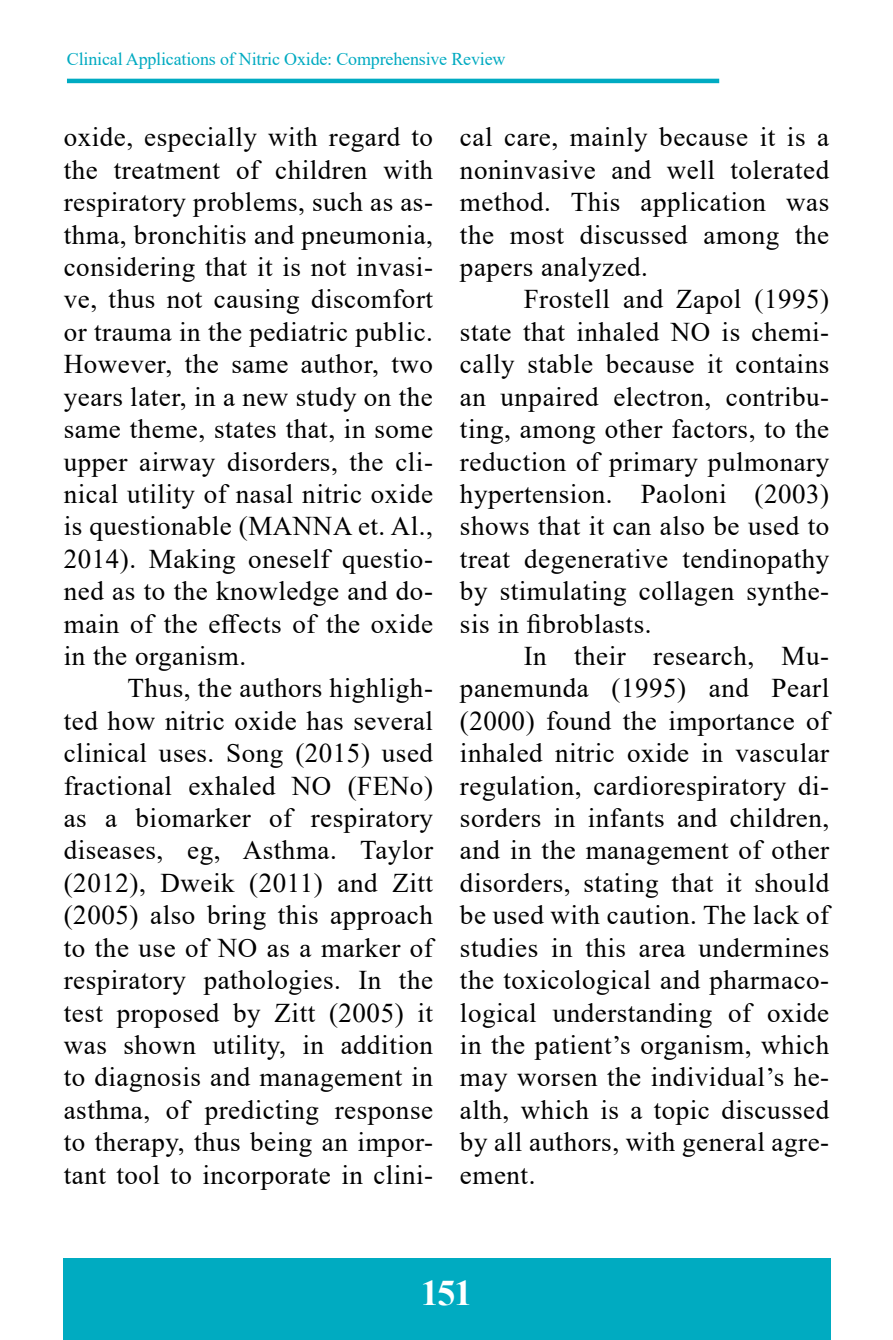
<style>
.page{position:relative;width:893px;height:1340px;background:#fff}
.page>*{position:absolute;margin:0;border:0;box-sizing:border-box;transform-origin:0 0}
.t1{font:700 36px "Times New Roman";color:#fff}
.t2{font:27px/32.4px "Times New Roman";letter-spacing:.02em;color:#000;text-align:justify}
.t3{font:18px "Times New Roman";letter-spacing:-.01em;color:#00aac1}
</style>
<div class="page">
<div style="left:63px;top:1257px;width:767px;height:82px;background:#00abc1"></div>
<hr style="left:67px;top:79px;width:652px;height:4px;background:#00abc2">
<p class="t3" style="left:67px;top:47px;width:440px">Clinical Applications of Nitric Oxide: Comprehensive Review</p>
<p class="t2" style="left:64px;top:120px;width:371px">oxide, especially with regard to the treatment of children with respiratory problems, such as as&shy;thma, bronchitis and pneumonia, considering that it is not invasi&shy;ve, thus not causing discomfort or trauma in the pediatric public.<br>However, the same author, two years later, in a new study on the same theme, states that, in some upper airway disorders, the cli&shy;nical utility of nasal nitric oxide is questionable (MANNA et. Al., 2014). Making oneself questio&shy;ned as to the knowledge and do&shy;main of the effects of the oxide in the organism.</p>
<p class="t2" style="left:64px;top:671px;width:371px;text-indent:64px">Thus, the authors highligh&shy;ted how nitric oxide has several clinical uses. Song (2015) used fractional exhaled NO (FENo) as a biomarker of respiratory diseases, eg, Asthma. Taylor (2012), Dweik (2011) and Zitt (2005) also bring this approach to the use of NO as a marker of respiratory pathologies. In the test proposed by Zitt (2005) it was shown utility, in addition to diagnosis and management in asthma, of predicting response to therapy, thus being an impor&shy;tant tool to incorporate in clini-</p>
<p class="t2" style="left:460px;top:120px;width:371px">cal care, mainly because it is a noninvasive and well tolerated method. This application was the most discussed among the papers analyzed.</p>
<p class="t2" style="left:460px;top:282px;width:371px;text-indent:64px">Frostell and Zapol (1995) state that inhaled NO is chemi&shy;cally stable because it contains an unpaired electron, contribu&shy;ting, among other factors, to the reduction of primary pulmonary hypertension. Paoloni (2003) shows that it can also be used to treat degenerative tendinopathy by stimulating collagen synthe&shy;sis in fibroblasts.</p>
<p class="t2" style="left:460px;top:639px;width:371px;text-indent:64px">In their research, Mu&shy;panemunda (1995) and Pearl (2000) found the importance of inhaled nitric oxide in vascular regulation, cardiorespiratory di&shy;sorders in infants and children, and in the management of other disorders, stating that it should be used with caution. The lack of studies in this area undermines the toxicological and pharmaco&shy;logical understanding of oxide in the patient’s organism, which may worsen the individual’s he&shy;alth, which is a topic discussed by all authors, with general agre&shy;ement.</p>
<h1 class="t1" style="left:421px;top:1266px;width:53px">151</h1>
</div>
